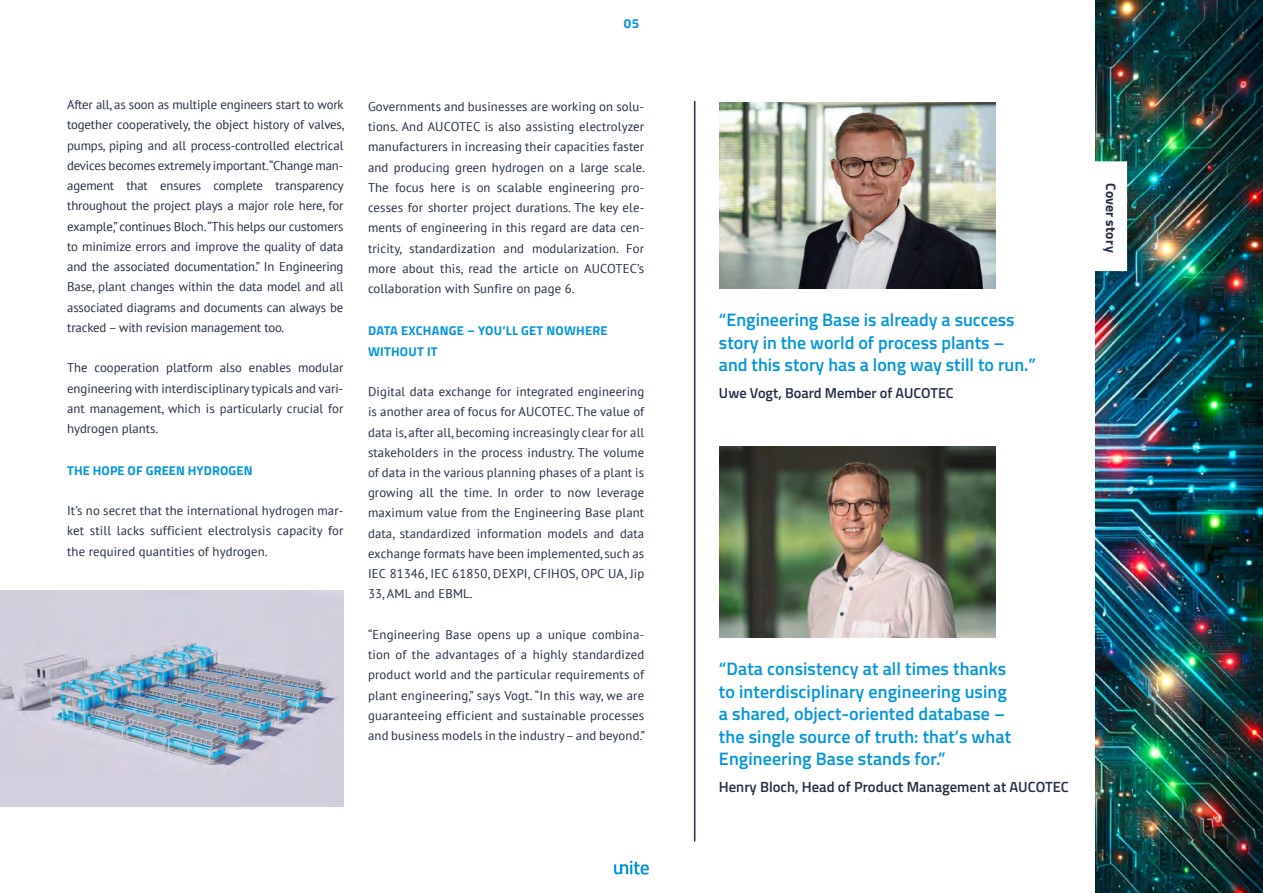
<style>
.page{position:relative;width:1263px;height:893px;background:#fff}
.page>*{position:absolute;margin:0;border:0;box-sizing:border-box;transform-origin:0 0}
.t1{font:600 18px/22.5px "Titillium";letter-spacing:.005em;color:#0095db}
.t2{font:600 14.7px "Titillium";color:#242e44}
.t3{font:600 14.4px "Titillium";color:#242e44}
.t4{font:700 13.65px "Titillium";letter-spacing:.02em;color:#242e44}
.t5{font:700 13.2px "Titillium";color:#0095db}
.t6{font:12.75px/20.2px "PT Sans";letter-spacing:.01em;color:#242e44;text-align:justify}
.t7{font:700 12.75px/20.2px "Titillium";letter-spacing:.02em;color:#0095db}
</style>
<div class="page">
<img style="left:1096px;top:0;width:167px;height:893px">
<img style="left:719px;top:102px;width:276px;height:187px">
<img style="left:0;top:591px;width:343px;height:216px">
<img style="left:719px;top:447px;width:276px;height:191px">
<hr style="left:694px;top:101px;width:1px;height:740px;background:#242e44">
<div style="left:1093px;top:161px;width:34px;height:110px;background:#fff"></div>
<svg style="left:614px;top:861px;width:35px;height:13px"></svg>
<p class="t5" style="left:624px;top:13px;width:17px">05</p>
<p class="t6" style="left:67px;top:94px;width:279px">After all, as soon as multiple engineers start to work together cooperatively, the object history of valves, pumps, piping and all process-controlled electrical devices becomes extremely important.“Change man&shy;agement that ensures complete transparency throughout the project plays a major role here, for example,” continues Bloch. “This helps our customers to minimize errors and improve the quality of data and the associated documentation.” In Engineering Base, plant changes within the data model and all associated diagrams and documents can always be tracked – with revision management too.</p>
<p class="t6" style="left:67px;top:357px;width:278px">The cooperation platform also enables modular engineering with interdisciplinary typicals and vari&shy;ant management, which is particularly crucial for hydrogen plants.</p>
<p class="t7" style="left:67px;top:459px;width:187px">THE HOPE OF GREEN HYDROGEN</p>
<p class="t6" style="left:67px;top:500px;width:278px">It’s no secret that the international hydrogen mar&shy;ket still lacks sufficient electrolysis capacity for the required quantities of hydrogen.</p>
<p class="t6" style="left:368px;top:96px;width:279px">Governments and businesses are working on solu&shy;tions. And AUCOTEC is also assisting electrolyzer manufacturers in increasing their capacities faster and producing green hydrogen on a large scale.<br>The focus here is on scalable engineering pro&shy;cesses for shorter project durations. The key ele&shy;ments of engineering in this regard are data cen&shy;tricity, standardization and modularization. For more about this, read the article on AUCOTEC’s collaboration with Sunfire on page 6.</p>
<p class="t7" style="left:368px;top:320px;width:241px">DATA EXCHANGE – YOU’LL GET NOWHERE<br>WITHOUT IT</p>
<p class="t6" style="left:368px;top:381px;width:278px">Digital data exchange for integrated engineering is another area of focus for AUCOTEC. The value of data is, after all, becoming increasingly clear for all stakeholders in the process industry. The volume of data in the various planning phases of a plant is growing all the time. In order to now leverage maximum value from the Engineering Base plant data, standardized information models and data exchange formats have been implemented, such as IEC 81346, IEC 61850, DEXPI, CFIHOS, OPC UA, Jip 33, AML and EBML.</p>
<p class="t6" style="left:368px;top:624px;width:279px">“Engineering Base opens up a unique combina&shy;tion of the advantages of a highly standardized product world and the particular requirements of plant engineering,” says Vogt. “In this way, we are guaranteeing efficient and sustainable processes and business models in the industry – and beyond.”</p>
<h1 class="t1" style="left:719px;top:308px;width:318px">“Engineering Base is already a success story in the world of process plants – and this story has a long way still to run.”</h1>
<p class="t3" style="left:719px;top:382px;width:236px">Uwe Vogt, Board Member of AUCOTEC</p>
<p class="t4" style="left:1121px;top:183px;width:71px;rotate:90deg">Cover story</p>
<h1 class="t1" style="left:719px;top:657px;width:294px">“Data consistency at all times thanks to interdisciplinary engineering using a shared, object-oriented database – the single source of truth: that’s what Engineering Base stands for.”</h1>
<p class="t2" style="left:719px;top:776px;width:351px">Henry Bloch, Head of Product Management at AUCOTEC</p>
</div>
